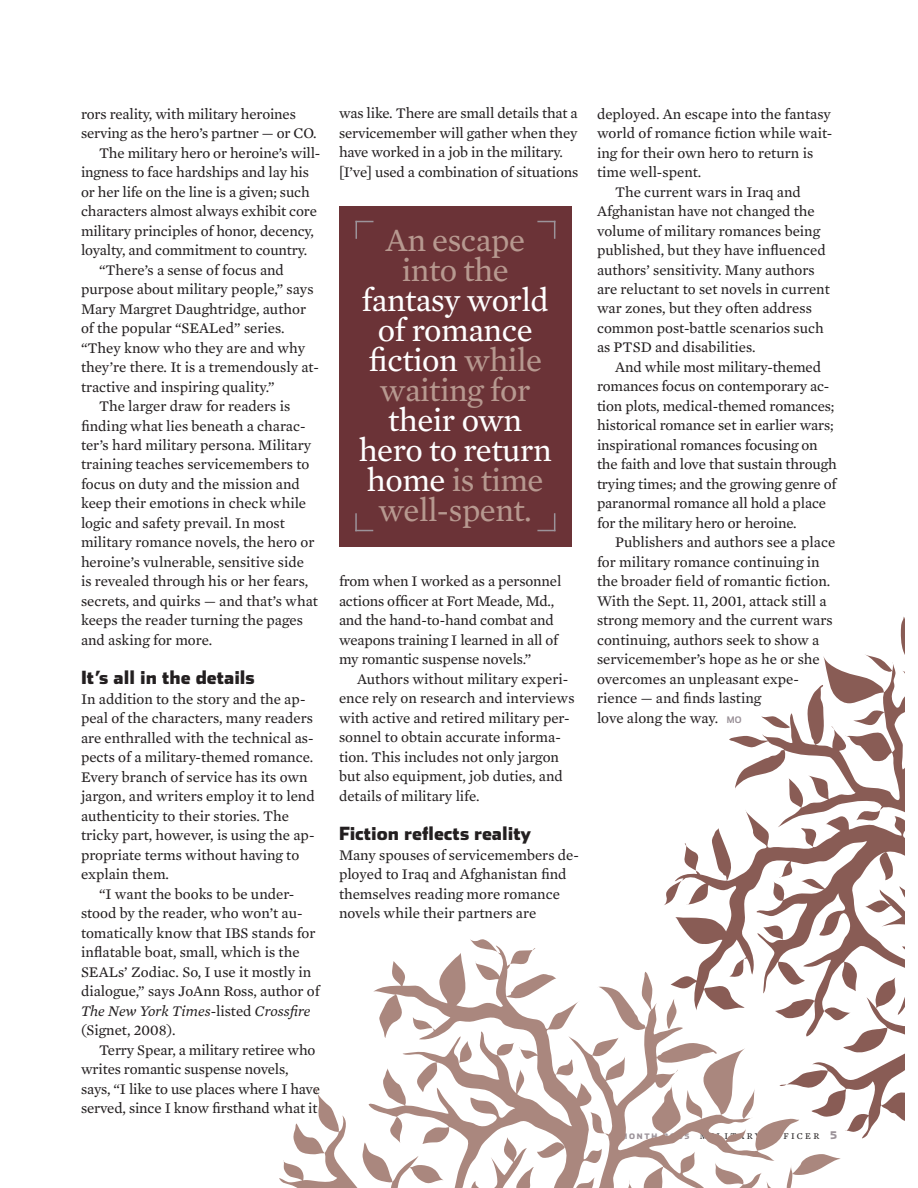
<style>
.page{position:relative;width:918px;height:1188px;background:#fff}
.page>*{position:absolute;margin:0;border:0;box-sizing:border-box;transform-origin:0 0}
.t1{font:33px/30px "Mercury Text G2";letter-spacing:-.015em;color:#fff;text-align:center}
.t2{font:33px/30px "Mercury Text G2";letter-spacing:-.015em;color:#b79990;text-align:center}
.t3{font:900 18px "Stainless";color:#231f20}
.t4{font:15px/19.5px "Mercury Text G2";color:#231f20}
.t5{font:9px "Mercury Text G2";letter-spacing:.25em;color:#231f20}
.t6{font:700 9px "Stainless";color:#9c939a}
.s1{font-style:italic}
.s2{color:#b79990}
.s3{font-family:"Stainless";font-weight:900;font-size:7.5px;color:#9c939a}
.s4{font-family:"Stainless";font-weight:900;font-size:10.5px;color:#9c939a}
</style>
<div class="page">
<div style="left:339px;top:206px;width:232px;height:340px;background:#6b3337"></div>
<svg style="left:537px;top:513px;width:18px;height:18px"></svg>
<svg style="left:537px;top:221px;width:18px;height:18px"></svg>
<svg style="left:355px;top:513px;width:18px;height:18px"></svg>
<svg style="left:356px;top:221px;width:18px;height:18px"></svg>
<svg style="left:664px;top:616px;width:240px;height:519px"></svg>
<svg style="left:279px;top:939px;width:588px;height:249px"></svg>
<div style="left:723px;top:711px;width:31px;height:18px;background:#fff"></div>
<p class="t4" style="left:81px;top:105px;width:216px">rors reality, with military heroines</p>
<p class="t4" style="left:81px;top:124px;width:237px">serving as the hero’s partner — or CO.</p>
<p class="t4" style="left:99px;top:144px;width:223px">The military hero or heroine’s will-</p>
<p class="t4" style="left:81px;top:163px;width:229px">ingness to face hardships and lay his</p>
<p class="t4" style="left:81px;top:183px;width:230px">or her life on the line is a given; such</p>
<p class="t4" style="left:81px;top:202px;width:237px">characters almost always exhibit core</p>
<p class="t4" style="left:81px;top:222px;width:235px">military principles of honor, decency,</p>
<p class="t4" style="left:81px;top:241px;width:228px">loyalty, and commitment to country.</p>
<p class="t4" style="left:99px;top:261px;width:186px">“There’s a sense of focus and</p>
<p class="t4" style="left:81px;top:280px;width:234px">purpose about military people,” says</p>
<p class="t4" style="left:81px;top:300px;width:227px">Mary Margret Daughtridge, author</p>
<p class="t4" style="left:81px;top:319px;width:205px">of the popular “SEALed” series.</p>
<p class="t4" style="left:81px;top:339px;width:226px">“They know who they are and why</p>
<p class="t4" style="left:81px;top:358px;width:239px">they’re there. It is a tremendously at-</p>
<p class="t4" style="left:81px;top:378px;width:195px">tractive and inspiring quality.”</p>
<p class="t4" style="left:99px;top:397px;width:193px">The larger draw for readers is</p>
<p class="t4" style="left:81px;top:417px;width:226px">finding what lies beneath a charac-</p>
<p class="t4" style="left:81px;top:436px;width:232px">ter’s hard military persona. Military</p>
<p class="t4" style="left:81px;top:456px;width:230px">training teaches servicemembers to</p>
<p class="t4" style="left:81px;top:475px;width:220px">focus on duty and the mission and</p>
<p class="t4" style="left:81px;top:495px;width:227px">keep their emotions in check while</p>
<p class="t4" style="left:81px;top:514px;width:205px">logic and safety prevail. In most</p>
<p class="t4" style="left:81px;top:534px;width:235px">military romance novels, the hero or</p>
<p class="t4" style="left:81px;top:553px;width:225px">heroine’s vulnerable, sensitive side</p>
<p class="t4" style="left:81px;top:573px;width:229px">is revealed through his or her fears,</p>
<p class="t4" style="left:81px;top:592px;width:238px">secrets, and quirks — and that’s what</p>
<p class="t4" style="left:81px;top:612px;width:223px">keeps the reader turning the pages</p>
<p class="t4" style="left:81px;top:631px;width:133px">and asking for more.</p>
<p class="t3" style="left:81px;top:670px;width:175px">It’s all in the details</p>
<p class="t4" style="left:81px;top:690px;width:235px">In addition to the story and the ap&shy;peal of the characters, many readers are enthralled with the technical as&shy;pects of a military-themed romance.<br>Every branch of service has its own jargon, and writers employ it to lend authenticity to their stories. The tricky part, however, is using the ap&shy;propriate terms without having to explain them.</p>
<p class="t4" style="left:81px;top:885px;width:240px;text-indent:18px">“I want the books to be under&shy;stood by the reader, who won’t au&shy;tomatically know that IBS stands for inflatable boat, small, which is the<br>SEALs’ Zodiac. So, I use it mostly in dialogue,” says JoAnn Ross, author of<br><span class="s1">The New York Times</span>-listed <span class="s1">Crossfire </span>(Signet, 2008).</p>
<p class="t4" style="left:81px;top:1041px;width:240px;text-indent:18px">Terry Spear, a military retiree who writes romantic suspense novels, says, “I like to use places where I have served, since I know firsthand what it</p>
<p class="t4" style="left:339px;top:105px;width:241px">was like. There are small details that a servicemember will gather when they have worked in a job in the military. [I’ve] used a combination of situations</p>
<h1 class="t2" style="left:386px;top:227px;width:141px">An escape into the</h1>
<h1 class="t1" style="left:362px;top:287px;width:189px">fantasy world of romance fiction <span class="s2">while waiting for</span></h1>
<h1 class="t1" style="left:359px;top:407px;width:194px">their own hero to return home <span class="s2">is time well-spent.</span></h1>
<p class="t4" style="left:339px;top:573px;width:224px">from when I worked as a personnel actions officer at Fort Meade, Md., and the hand-to-hand combat and weapons training I learned in all of my romantic suspense novels.”</p>
<p class="t4" style="left:339px;top:670px;width:237px;text-indent:18px">Authors without military experi&shy;ence rely on research and interviews with active and retired military per&shy;sonnel to obtain accurate informa&shy;tion. This includes not only jargon but also equipment, job duties, and details of military life.</p>
<p class="t3" style="left:339px;top:826px;width:194px">Fiction reflects reality</p>
<p class="t4" style="left:339px;top:846px;width:241px">Many spouses of servicemembers de&shy;ployed to Iraq and Afghanistan find themselves reading more romance novels while their partners are</p>
<p class="t4" style="left:597px;top:105px;width:235px">deployed. An escape into the fantasy</p>
<p class="t4" style="left:597px;top:124px;width:237px">world of romance fiction while wait-</p>
<p class="t4" style="left:597px;top:144px;width:218px">ing for their own hero to return is</p>
<p class="t4" style="left:597px;top:163px;width:106px">time well-spent.</p>
<p class="t4" style="left:615px;top:183px;width:187px">The current wars in Iraq and</p>
<p class="t4" style="left:597px;top:202px;width:219px">Afghanistan have not changed the</p>
<p class="t4" style="left:597px;top:222px;width:225px">volume of military romances being</p>
<p class="t4" style="left:597px;top:241px;width:230px">published, but they have influenced</p>
<p class="t4" style="left:597px;top:261px;width:219px">authors’ sensitivity. Many authors</p>
<p class="t4" style="left:597px;top:280px;width:234px">are reluctant to set novels in current</p>
<p class="t4" style="left:597px;top:300px;width:216px">war zones, but they often address</p>
<p class="t4" style="left:597px;top:319px;width:228px">common post-battle scenarios such</p>
<p class="t4" style="left:597px;top:339px;width:160px">as PTSD and disabilities.</p>
<p class="t4" style="left:615px;top:358px;width:208px">And while most military-themed</p>
<p class="t4" style="left:597px;top:378px;width:234px">romances focus on contemporary ac-</p>
<p class="t4" style="left:597px;top:397px;width:239px">tion plots, medical-themed romances;</p>
<p class="t4" style="left:597px;top:417px;width:238px">historical romance set in earlier wars;</p>
<p class="t4" style="left:597px;top:436px;width:222px">inspirational romances focusing on</p>
<p class="t4" style="left:597px;top:456px;width:241px">the faith and love that sustain through</p>
<p class="t4" style="left:597px;top:475px;width:241px">trying times; and the growing genre of</p>
<p class="t4" style="left:597px;top:495px;width:231px">paranormal romance all hold a place</p>
<p class="t4" style="left:597px;top:514px;width:201px">for the military hero or heroine.</p>
<p class="t4" style="left:615px;top:534px;width:222px">Publishers and authors see a place</p>
<p class="t4" style="left:597px;top:553px;width:224px">for military romance continuing in</p>
<p class="t4" style="left:597px;top:573px;width:235px">the broader field of romantic fiction.</p>
<p class="t4" style="left:597px;top:592px;width:231px">With the Sept. 11, 2001, attack still a</p>
<p class="t4" style="left:597px;top:612px;width:237px">strong memory and the current wars</p>
<p class="t4" style="left:597px;top:631px;width:224px">continuing, authors seek to show a</p>
<p class="t4" style="left:597px;top:651px;width:224px">servicemember’s hope as he or she</p>
<p class="t4" style="left:597px;top:670px;width:203px">overcomes an unpleasant expe-</p>
<p class="t4" style="left:597px;top:690px;width:166px">rience — and finds lasting</p>
<p class="t4" style="left:597px;top:709px;width:123px">love along the way.</p>
<p class="t6" style="left:727px;top:716px;width:16px">MO</p>
<p class="t5" style="left:620px;top:1132px;width:218px"><span class="s3">MONTH 2005</span> MILITARY OFFICER <span class="s4">5</span></p>
</div>
